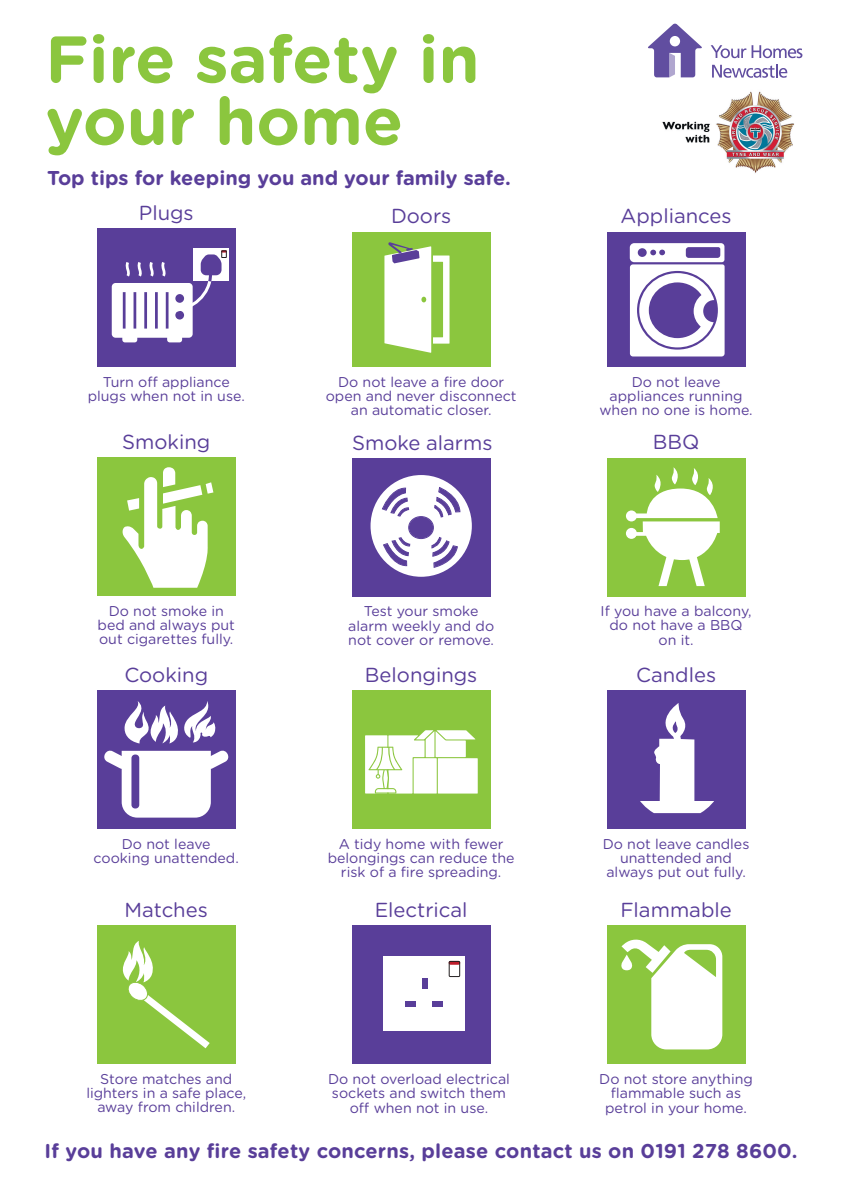
<style>
.page{position:relative;width:842px;height:1191px;background:#fff}
.page>*{position:absolute;margin:0;border:0;box-sizing:border-box;transform-origin:0 0}
.t1{font:700 66px/62px "Gotham Rounded";color:#8bc63e}
.t2{font:20.3px "Gotham Rounded";color:#593e99}
.t3{font:700 20px "Gotham Rounded";color:#593e99}
.t4{font:14.2px/14.2px "Gotham Rounded";color:#593e99;text-align:center}
</style>
<div class="page">
<div style="left:97px;top:458px;width:138px;height:138px;background:#8bc63e"></div>
<svg style="left:122px;top:467px;width:91px;height:121px"></svg>
<svg style="left:648px;top:23px;width:54px;height:54px"></svg>
<svg style="left:711px;top:45px;width:91px;height:13px"></svg>
<svg style="left:712px;top:64px;width:75px;height:14px"></svg>
<img style="left:662px;top:91px;width:132px;height:82px">
<div style="left:352px;top:458px;width:138px;height:138px;background:#593e99"></div>
<div style="left:370px;top:475px;width:102px;height:102px;background:#fff;border-radius:50%"></div>
<svg style="left:431px;top:537px;width:28px;height:31px"></svg>
<svg style="left:381px;top:487px;width:30px;height:79px"></svg>
<svg style="left:434px;top:486px;width:27px;height:32px"></svg>
<div style="left:409px;top:517px;width:24px;height:21px;background:#593e99;border-radius:50%"></div>
<div style="left:408px;top:516px;width:26px;height:23px;border:1px solid #593e99;border-radius:50%"></div>
<div style="left:97px;top:690px;width:138px;height:139px;background:#593e99"></div>
<svg style="left:104px;top:701px;width:125px;height:116px"></svg>
<div style="left:607px;top:458px;width:138px;height:138px;background:#8bc63e"></div>
<div style="left:626px;top:510px;width:11px;height:11px;background:#fff;border-radius:50%"></div>
<div style="left:626px;top:528px;width:11px;height:11px;background:#fff;border-radius:50%"></div>
<svg style="left:636px;top:467px;width:84px;height:119px"></svg>
<div style="left:352px;top:925px;width:138px;height:139px;background:#593e99"></div>
<div style="left:383px;top:956px;width:82px;height:74px;background:#fff"></div>
<div style="left:422px;top:978px;width:6px;height:10px;background:#593e99"></div>
<div style="left:405px;top:1000px;width:11px;height:6px;background:#593e99"></div>
<div style="left:433px;top:1000px;width:10px;height:6px;background:#593e99"></div>
<div style="left:449px;top:961px;width:11px;height:15px;border:1px solid #231f20"></div>
<div style="left:607px;top:925px;width:138px;height:139px;background:#8bc63e"></div>
<svg style="left:621px;top:939px;width:101px;height:110px"></svg>
<div style="left:607px;top:690px;width:138px;height:139px;background:#593e99"></div>
<svg style="left:640px;top:703px;width:74px;height:110px"></svg>
<div style="left:97px;top:925px;width:138px;height:138px;background:#8bc63e"></div>
<svg style="left:122px;top:941px;width:88px;height:107px"></svg>
<div style="left:352px;top:232px;width:138px;height:135px;background:#8bc63e"></div>
<svg style="left:384px;top:242px;width:65px;height:111px"></svg>
<div style="left:607px;top:232px;width:138px;height:135px;background:#593e99"></div>
<svg style="left:630px;top:243px;width:95px;height:113px"></svg>
<div style="left:352px;top:690px;width:138px;height:139px;background:#8bc63e"></div>
<svg style="left:365px;top:730px;width:113px;height:63px;background:#ecf5df"></svg>
<div style="left:97px;top:228px;width:138px;height:139px;background:#593e99"></div>
<div style="left:193px;top:248px;width:35px;height:33px;background:#fff"></div>
<svg style="left:112px;top:250px;width:115px;height:92px"></svg>
<h1 class="t1" style="left:45px;top:26px;width:436px">Fire safety in your home</h1>
<h3 class="t3" style="left:47px;top:163px;width:465px">Top tips for keeping you and your family safe.</h3>
<h2 class="t2" style="left:139px;top:198px;width:56px">Plugs</h2>
<p class="t4" style="left:88px;top:374px;width:159px">Turn off appliance plugs when not in use.</p>
<h2 class="t2" style="left:391px;top:202px;width:62px">Doors</h2>
<h2 class="t2" style="left:620px;top:202px;width:113px">Appliances</h2>
<p class="t4" style="left:326px;top:374px;width:192px">Do not leave a fire door open and never disconnect an automatic closer.</p>
<p class="t4" style="left:599px;top:374px;width:155px">Do not leave appliances running when no one is home.</p>
<h2 class="t2" style="left:122px;top:428px;width:90px">Smoking</h2>
<h2 class="t2" style="left:352px;top:428px;width:142px">Smoke alarms</h2>
<h2 class="t2" style="left:653px;top:428px;width:48px">BBQ</h2>
<p class="t4" style="left:98px;top:603px;width:139px">Do not smoke in bed and always put out cigarettes fully.</p>
<p class="t4" style="left:348px;top:603px;width:147px">Test your smoke alarm weekly and do not cover or remove.</p>
<p class="t4" style="left:600px;top:603px;width:153px">If you have a balcony, do not have a BBQ on it.</p>
<h2 class="t2" style="left:124px;top:660px;width:85px">Cooking</h2>
<h2 class="t2" style="left:365px;top:660px;width:114px">Belongings</h2>
<h2 class="t2" style="left:636px;top:660px;width:82px">Candles</h2>
<p class="t4" style="left:94px;top:836px;width:147px">Do not leave cooking unattended.</p>
<p class="t4" style="left:328px;top:836px;width:188px">A tidy home with fewer belongings can reduce the risk of a fire spreading.</p>
<p class="t4" style="left:603px;top:836px;width:148px">Do not leave candles unattended and always put out fully.</p>
<h2 class="t2" style="left:125px;top:895px;width:85px">Matches</h2>
<h2 class="t2" style="left:375px;top:895px;width:94px">Electrical</h2>
<h2 class="t2" style="left:620px;top:895px;width:113px">Flammable</h2>
<p class="t4" style="left:86px;top:1071px;width:161px">Store matches and lighters in a safe place, away from children.</p>
<p class="t4" style="left:328px;top:1071px;width:184px">Do not overload electrical sockets and switch them off when not in use.</p>
<p class="t4" style="left:599px;top:1071px;width:155px">Do not store anything flammable such as petrol in your home.</p>
<h3 class="t3" style="left:45px;top:1136px;width:754px">If you have any fire safety concerns, please contact us on 0191 278 8600.</h3>
</div>
